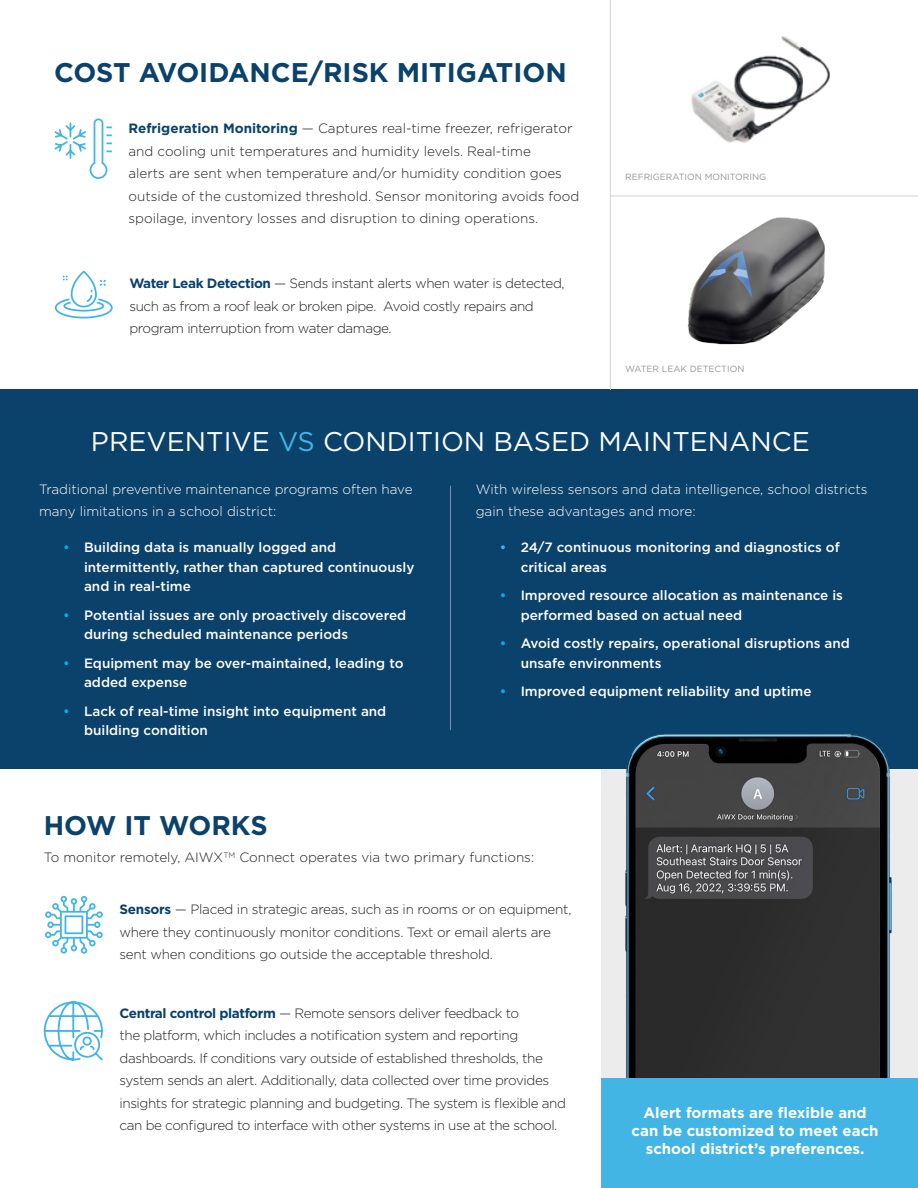
<style>
.page{position:relative;width:918px;height:1188px;background:#fff}
.page>*{position:absolute;margin:0;border:0;box-sizing:border-box;transform-origin:0 0}
.t1{font:700 27px "Gotham";color:#0b426b}
.t2{font:27px "Gotham";color:#fff}
.t3{font:700 15px/18px "Gotham";color:#fff;text-align:center}
.t4{font:300 13.5px/22.5px "Gotham";letter-spacing:-.03em;color:#231f20}
.t5{font:500 13.5px/19.5px "Gotham";color:#fff}
.t6{font:300 13.5px/22.5px "Gotham";color:#231f20}
.t7{font:300 13.5px/22.5px "Gotham";color:#fff}
.t8{font:9px "Gotham";color:#949698}
.s1{font-weight:700;color:#0b426b}
.s2{color:#43b5e5}
.s3{color:#00aeef}
</style>
<div class="page">
<img style="left:611px;top:195px;width:257px;height:150px">
<div style="left:601px;top:769px;width:317px;height:419px;background:#e9e8e8"></div>
<div style="left:0;top:389px;width:918px;height:380px;background:#0b426b"></div>
<hr style="left:450px;top:486px;width:1px;height:244px;background:#838ba6">
<svg style="left:45px;top:896px;width:58px;height:58px"></svg>
<svg style="left:43px;top:1001px;width:60px;height:60px"></svg>
<svg style="left:54px;top:270px;width:59px;height:49px"></svg>
<svg style="left:54px;top:118px;width:58px;height:61px"></svg>
<img style="left:625px;top:734px;width:267px;height:344px">
<div style="left:601px;top:1078px;width:317px;height:110px;background:#43b5e5"></div>
<img style="left:691px;top:36px;width:139px;height:107px">
<hr style="left:610px;top:0;width:1px;height:390px;background:#d1d3d4">
<hr style="left:610px;top:196px;width:308px;height:1px;background:#d1d3d4">
<p class="t1" style="left:54px;top:55px;width:514px">COST AVOIDANCE/RISK MITIGATION</p>
<p class="t6" style="left:129px;top:117px;width:452px"><span class="s1">Refrigeration Monitoring</span> — Captures real-time freezer, refrigerator and cooling unit temperatures and humidity levels. Real-time<br>alerts are sent when temperature and/or humidity condition goes outside of the customized threshold. Sensor monitoring avoids food spoilage, inventory losses and disruption to dining operations.</p>
<p class="t4" style="left:129px;top:272px;width:437px"><span class="s1">Water Leak Detection</span> — Sends instant alerts when water is detected, such as from a roof leak or broken pipe. Avoid costly repairs and program interruption from water damage.</p>
<p class="t8" style="left:625px;top:171px;width:142px">REFRIGERATION MONITORING</p>
<p class="t8" style="left:625px;top:363px;width:121px">WATER LEAK DETECTION</p>
<p class="t2" style="left:91px;top:424px;width:721px">PREVENTIVE <span class="s2">VS</span> CONDITION BASED MAINTENANCE</p>
<p class="t7" style="left:39px;top:477px;width:375px">Traditional preventive maintenance programs often have many limitations in a school district:</p>
<p class="t5" style="left:84px;top:538px;width:332px;text-indent:-21px"><span class="s3">•</span> Building data is manually logged and intermittently, rather than captured continuously and in real-time</p>
<p class="t5" style="left:84px;top:605px;width:324px;text-indent:-21px"><span class="s3">•</span> Potential issues are only proactively discovered during scheduled maintenance periods</p>
<p class="t5" style="left:84px;top:653px;width:321px;text-indent:-21px"><span class="s3">•</span> Equipment may be over-maintained, leading to added expense</p>
<p class="t5" style="left:84px;top:701px;width:304px;text-indent:-21px"><span class="s3">•</span> Lack of real-time insight into equipment and building condition</p>
<p class="t7" style="left:476px;top:477px;width:393px">With wireless sensors and data intelligence, school districts gain these advantages and more:</p>
<p class="t5" style="left:521px;top:538px;width:321px;text-indent:-21px"><span class="s2">•</span> 24/7 continuous monitoring and diagnostics of critical areas</p>
<p class="t5" style="left:521px;top:586px;width:324px;text-indent:-21px"><span class="s3">•</span> Improved resource allocation as maintenance is performed based on actual need</p>
<p class="t5" style="left:521px;top:634px;width:331px;text-indent:-21px"><span class="s3">•</span> Avoid costly repairs, operational disruptions and unsafe environments</p>
<p class="t5" style="left:500px;top:682px;width:313px"><span class="s3">•</span> Improved equipment reliability and uptime</p>
<p class="t1" style="left:44px;top:808px;width:225px">HOW IT WORKS</p>
<p class="t6" style="left:44px;top:846px;width:492px">To monitor remotely, AIWX<sup>TM</sup> Connect operates via two primary functions:</p>
<p class="t4" style="left:120px;top:898px;width:453px"><span class="s1">Sensors</span> — Placed in strategic areas, such as in rooms or on equipment, where they continuously monitor conditions. Text or email alerts are sent when conditions go outside the acceptable threshold.</p>
<p class="t4" style="left:120px;top:1001px;width:448px"><span class="s1">Central control platform</span> — Remote sensors deliver feedback to<br>the platform, which includes a notification system and reporting dashboards. If conditions vary outside of established thresholds, the system sends an alert. Additionally, data collected over time provides insights for strategic planning and budgeting. The system is flexible and can be configured to interface with other systems in use at the school.</p>
<p class="t3" style="left:632px;top:1104px;width:248px">Alert formats are flexible and can be customized to meet each school district’s preferences.</p>
</div>
